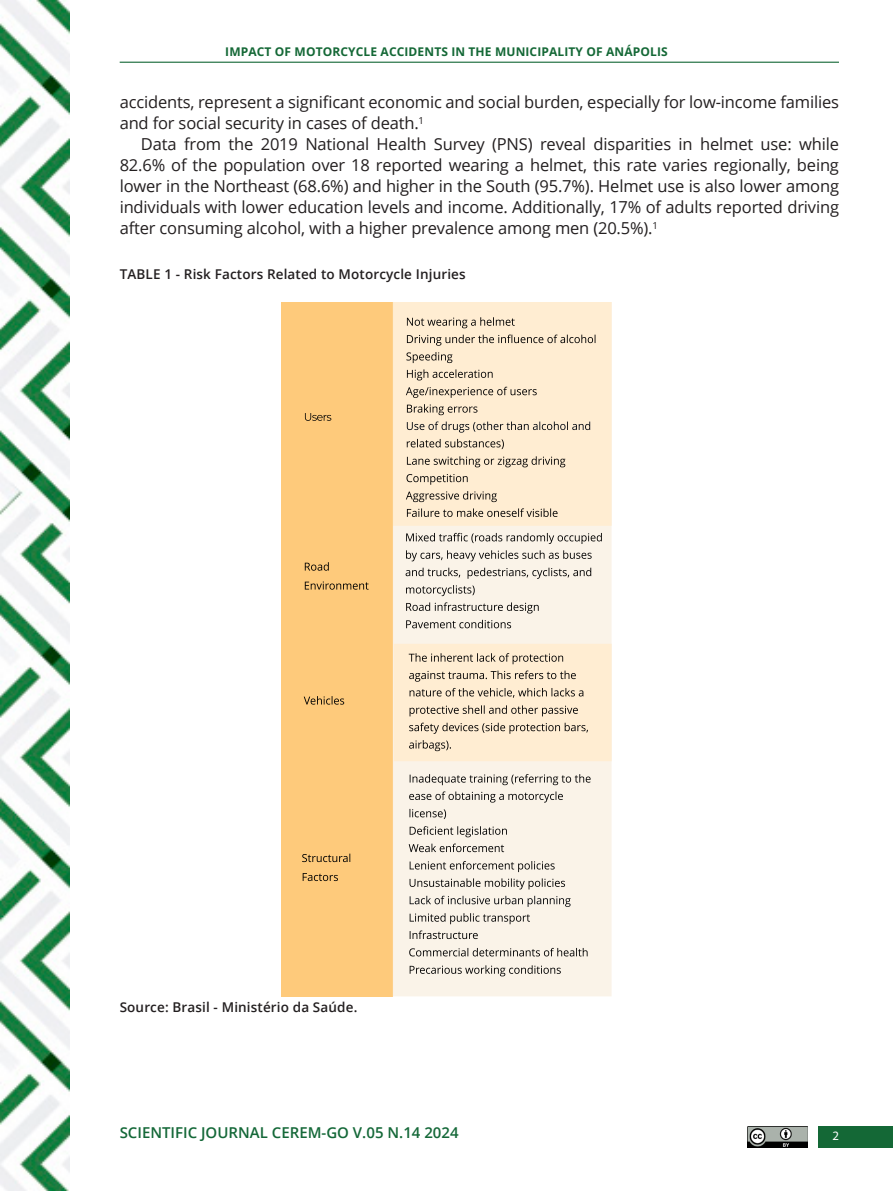
<style>
.page{position:relative;width:893px;height:1191px;background:#fff}
.page>*{position:absolute;margin:0;border:0;box-sizing:border-box;transform-origin:0 0}
.t1{font:18px "Myriad Arabic";color:#fff}
.t2{font:16.5px/21px "Open Sans";letter-spacing:-.01em;color:#231f20}
.t3{font:600 15px "Open Sans";color:#146838}
.t4{font:600 13.5px "Open Sans";letter-spacing:.01em;color:#231f20}
.t5{font:700 12px "Open Sans";letter-spacing:.01em;color:#146836}
</style>
<div class="page">
<div style="left:818px;top:1126px;width:75px;height:21px;background:#146836"></div>
<img style="left:0;top:0;width:69px;height:1191px">
<img style="left:747px;top:1126px;width:60px;height:21px">
<hr style="left:120px;top:62px;width:719px;height:1px;background:#146836">
<img style="left:281px;top:302px;width:331px;height:694px">
<img style="left:393px;top:302px;width:219px;height:224px">
<img style="left:394px;top:644px;width:218px;height:117px">
<p class="t5" style="left:225px;top:43px;width:444px">IMPACT OF MOTORCYCLE ACCIDENTS IN THE MUNICIPALITY OF ANÁPOLIS</p>
<p class="t2" style="left:120px;top:91px;width:721px">accidents, represent a significant economic and social burden, especially for low-income families and for social security in cases of death.<sup>1</sup></p>
<p class="t2" style="left:120px;top:133px;width:721px;text-align:justify;text-indent:21px">Data from the 2019 National Health Survey (PNS) reveal disparities in helmet use: while 82.6% of the population over 18 reported wearing a helmet, this rate varies regionally, being lower in the Northeast (68.6%) and higher in the South (95.7%). Helmet use is also lower among individuals with lower education levels and income. Additionally, 17% of adults reported driving after consuming alcohol, with a higher prevalence among men (20.5%).<sup>1</sup></p>
<p class="t4" style="left:120px;top:265px;width:348px">TABLE 1 - Risk Factors Related to Motorcycle Injuries</p>
<p class="t4" style="left:120px;top:998px;width:239px">Source: Brasil - Ministério da Saúde.</p>
<p class="t3" style="left:120px;top:1122px;width:340px">SCIENTIFIC JOURNAL CEREM-GO V.05 N.14 2024</p>
<p class="t1" style="left:832px;top:1123px;width:8px">2</p>
</div>
